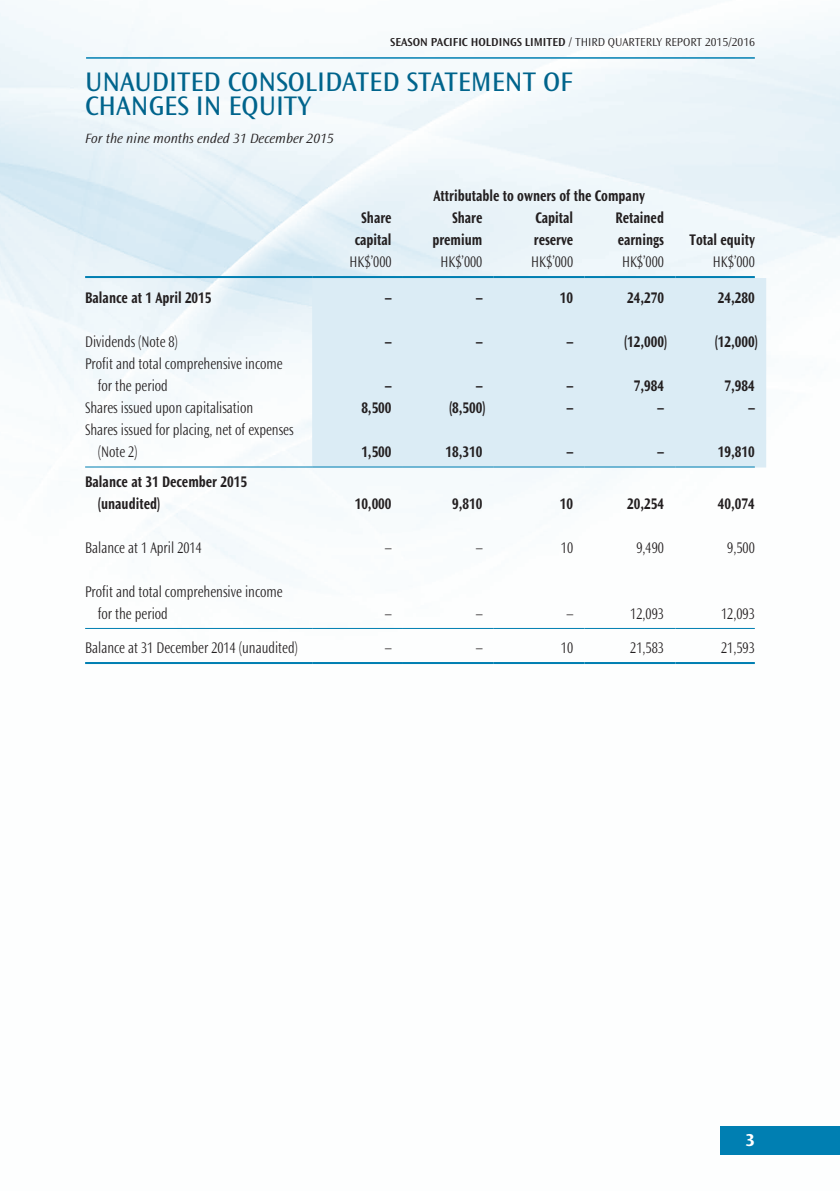
<style>
.page{position:relative;width:840px;height:1191px;background:#fff}
.page>*{position:absolute;margin:0;border:0;box-sizing:border-box;transform-origin:0 0}
.t1{font:28px/24px "Ocean Sans Std";color:#00648c}
.t2{font:700 18px "Ocean Sans Std";color:#fff}
._50_Table_txt{font:300 16px/22px "Ocean Sans Std";color:#231f20;scale:.8 1}
._50_Table_txt-2{font:700 16px/22px "Ocean Sans Std";color:#231f20;scale:.8 1}
.t3{font:italic 300 14px "Ocean Sans Std";color:#231f20}
.t4{font:300 12px "Ocean Sans Std";color:#231f20}
.s1{font-weight:600}
</style>
<div class="page">
<img style="left:0;top:1px;width:839px;height:1154px">
<div style="left:719px;top:1125px;width:120px;height:29px;background:#007fb2"></div>
<hr style="left:86px;top:57px;width:668px;height:2px;background:#007fb2">
<div style="left:312px;top:278px;width:453px;height:189px;background:#dbecf5"></div>
<hr style="left:85px;top:276px;width:227px;height:2px;background:#007fb2">
<hr style="left:312px;top:276px;width:91px;height:2px;background:#007fb2">
<hr style="left:403px;top:276px;width:90px;height:2px;background:#007fb2">
<hr style="left:493px;top:276px;width:91px;height:2px;background:#007fb2">
<hr style="left:584px;top:276px;width:91px;height:2px;background:#007fb2">
<hr style="left:675px;top:276px;width:79px;height:2px;background:#007fb2">
<hr style="left:85px;top:466px;width:227px;height:1px;background:#007fb2">
<hr style="left:312px;top:466px;width:91px;height:1px;background:#007fb2">
<hr style="left:403px;top:466px;width:90px;height:1px;background:#007fb2">
<hr style="left:493px;top:466px;width:91px;height:1px;background:#007fb2">
<hr style="left:584px;top:466px;width:91px;height:1px;background:#007fb2">
<hr style="left:675px;top:466px;width:79px;height:1px;background:#007fb2">
<hr style="left:85px;top:628px;width:227px;height:1px;background:#007fb2">
<hr style="left:312px;top:628px;width:91px;height:1px;background:#007fb2">
<hr style="left:403px;top:628px;width:90px;height:1px;background:#007fb2">
<hr style="left:493px;top:628px;width:91px;height:1px;background:#007fb2">
<hr style="left:584px;top:628px;width:91px;height:1px;background:#007fb2">
<hr style="left:675px;top:628px;width:79px;height:1px;background:#007fb2">
<hr style="left:85px;top:662px;width:227px;height:2px;background:#007fb2">
<hr style="left:312px;top:662px;width:91px;height:2px;background:#007fb2">
<hr style="left:403px;top:662px;width:90px;height:2px;background:#007fb2">
<hr style="left:493px;top:662px;width:91px;height:2px;background:#007fb2">
<hr style="left:584px;top:662px;width:91px;height:2px;background:#007fb2">
<hr style="left:675px;top:662px;width:79px;height:2px;background:#007fb2">
<p class="t4" style="left:390px;top:35px;width:366px"><span class="s1">SEASON PACIFIC HOLDINGS LIMITED</span> / THIRD QUARTERLY REPORT 2015/2016</p>
<p class="t1" style="left:85px;top:70px;width:489px">UNAUDITED CONSOLIDATED STATEMENT OF<br>CHANGES IN EQUITY</p>
<p class="t3" style="left:85px;top:131px;width:250px">For the nine months ended 31 December 2015</p>
<p class="_50_Table_txt-2" style="left:361px;top:207px;width:39px">Share</p>
<p class="_50_Table_txt-2" style="left:354px;top:229px;width:48px">capital</p>
<p class="_50_Table_txt-2" style="left:433px;top:185px;width:266px">Attributable to owners of the Company</p>
<p class="_50_Table_txt-2" style="left:452px;top:207px;width:39px">Share</p>
<p class="_50_Table_txt-2" style="left:432px;top:229px;width:64px">premium</p>
<p class="_50_Table_txt-2" style="left:535px;top:207px;width:49px">Capital</p>
<p class="_50_Table_txt-2" style="left:533px;top:229px;width:51px">reserve</p>
<p class="_50_Table_txt-2" style="left:615px;top:207px;width:62px">Retained</p>
<p class="_50_Table_txt-2" style="left:617px;top:229px;width:59px">earnings</p>
<p class="_50_Table_txt-2" style="left:689px;top:229px;width:83px">Total equity</p>
<p class="_50_Table_txt" style="left:349px;top:251px;width:54px">HK$’000</p>
<p class="_50_Table_txt" style="left:440px;top:251px;width:54px">HK$’000</p>
<p class="_50_Table_txt" style="left:531px;top:251px;width:54px">HK$’000</p>
<p class="_50_Table_txt" style="left:621px;top:251px;width:54px">HK$’000</p>
<p class="_50_Table_txt" style="left:712px;top:251px;width:54px">HK$’000</p>
<p class="_50_Table_txt-2" style="left:85px;top:287px;width:159px">Balance at 1 April 2015</p>
<p class="_50_Table_txt-2" style="left:385px;top:287px;width:10px">–</p>
<p class="_50_Table_txt-2" style="left:475px;top:287px;width:10px">–</p>
<p class="_50_Table_txt-2" style="left:559px;top:287px;width:18px">10</p>
<p class="_50_Table_txt-2" style="left:626px;top:287px;width:48px">24,270</p>
<p class="_50_Table_txt-2" style="left:717px;top:287px;width:48px">24,280</p>
<p class="_50_Table_txt" style="left:85px;top:331px;width:117px">Dividends (Note 8)</p>
<p class="_50_Table_txt-2" style="left:385px;top:331px;width:10px">–</p>
<p class="_50_Table_txt-2" style="left:475px;top:331px;width:10px">–</p>
<p class="_50_Table_txt-2" style="left:566px;top:331px;width:10px">–</p>
<p class="_50_Table_txt-2" style="left:623px;top:331px;width:55px">(12,000)</p>
<p class="_50_Table_txt-2" style="left:714px;top:331px;width:55px">(12,000)</p>
<p class="_50_Table_txt" style="left:98px;top:353px;width:232px;text-indent:-13px">Profit and total comprehensive income for the period</p>
<p class="_50_Table_txt-2" style="left:385px;top:375px;width:10px">–</p>
<p class="_50_Table_txt-2" style="left:475px;top:375px;width:10px">–</p>
<p class="_50_Table_txt-2" style="left:566px;top:375px;width:10px">–</p>
<p class="_50_Table_txt-2" style="left:633px;top:375px;width:39px">7,984</p>
<p class="_50_Table_txt-2" style="left:724px;top:375px;width:39px">7,984</p>
<p class="_50_Table_txt" style="left:85px;top:397px;width:211px">Shares issued upon capitalisation</p>
<p class="_50_Table_txt-2" style="left:361px;top:397px;width:39px">8,500</p>
<p class="_50_Table_txt-2" style="left:449px;top:397px;width:47px">(8,500)</p>
<p class="_50_Table_txt-2" style="left:566px;top:397px;width:10px">–</p>
<p class="_50_Table_txt-2" style="left:657px;top:397px;width:10px">–</p>
<p class="_50_Table_txt-2" style="left:748px;top:397px;width:10px">–</p>
<p class="_50_Table_txt" style="left:85px;top:419px;width:262px">Shares issued for placing, net of expenses</p>
<p class="_50_Table_txt" style="left:98px;top:441px;width:51px">(Note 2)</p>
<p class="_50_Table_txt-2" style="left:361px;top:441px;width:39px">1,500</p>
<p class="_50_Table_txt-2" style="left:445px;top:441px;width:48px">18,310</p>
<p class="_50_Table_txt-2" style="left:566px;top:441px;width:10px">–</p>
<p class="_50_Table_txt-2" style="left:657px;top:441px;width:10px">–</p>
<p class="_50_Table_txt-2" style="left:717px;top:441px;width:48px">19,810</p>
<p class="_50_Table_txt-2" style="left:98px;top:471px;width:188px;text-indent:-13px">Balance at 31 December 2015 (unaudited)</p>
<p class="_50_Table_txt-2" style="left:354px;top:493px;width:48px">10,000</p>
<p class="_50_Table_txt-2" style="left:452px;top:493px;width:39px">9,810</p>
<p class="_50_Table_txt-2" style="left:559px;top:493px;width:18px">10</p>
<p class="_50_Table_txt-2" style="left:626px;top:493px;width:48px">20,254</p>
<p class="_50_Table_txt-2" style="left:717px;top:493px;width:48px">40,074</p>
<p class="_50_Table_txt" style="left:85px;top:537px;width:147px">Balance at 1 April 2014</p>
<p class="_50_Table_txt" style="left:385px;top:537px;width:10px">–</p>
<p class="_50_Table_txt" style="left:475px;top:537px;width:10px">–</p>
<p class="_50_Table_txt" style="left:560px;top:537px;width:17px">10</p>
<p class="_50_Table_txt" style="left:636px;top:537px;width:36px">9,490</p>
<p class="_50_Table_txt" style="left:726px;top:537px;width:36px">9,500</p>
<p class="_50_Table_txt" style="left:98px;top:581px;width:232px;text-indent:-13px">Profit and total comprehensive income for the period</p>
<p class="_50_Table_txt" style="left:385px;top:603px;width:10px">–</p>
<p class="_50_Table_txt" style="left:475px;top:603px;width:10px">–</p>
<p class="_50_Table_txt" style="left:566px;top:603px;width:10px">–</p>
<p class="_50_Table_txt" style="left:630px;top:603px;width:44px">12,093</p>
<p class="_50_Table_txt" style="left:720px;top:603px;width:44px">12,093</p>
<p class="_50_Table_txt" style="left:85px;top:636px;width:267px">Balance at 31 December 2014 (unaudited)</p>
<p class="_50_Table_txt" style="left:385px;top:636px;width:10px">–</p>
<p class="_50_Table_txt" style="left:475px;top:636px;width:10px">–</p>
<p class="_50_Table_txt" style="left:560px;top:636px;width:17px">10</p>
<p class="_50_Table_txt" style="left:630px;top:636px;width:44px">21,583</p>
<p class="_50_Table_txt" style="left:720px;top:636px;width:44px">21,593</p>
<p class="t2" style="left:745px;top:1129px;width:11px">3</p>
</div>
